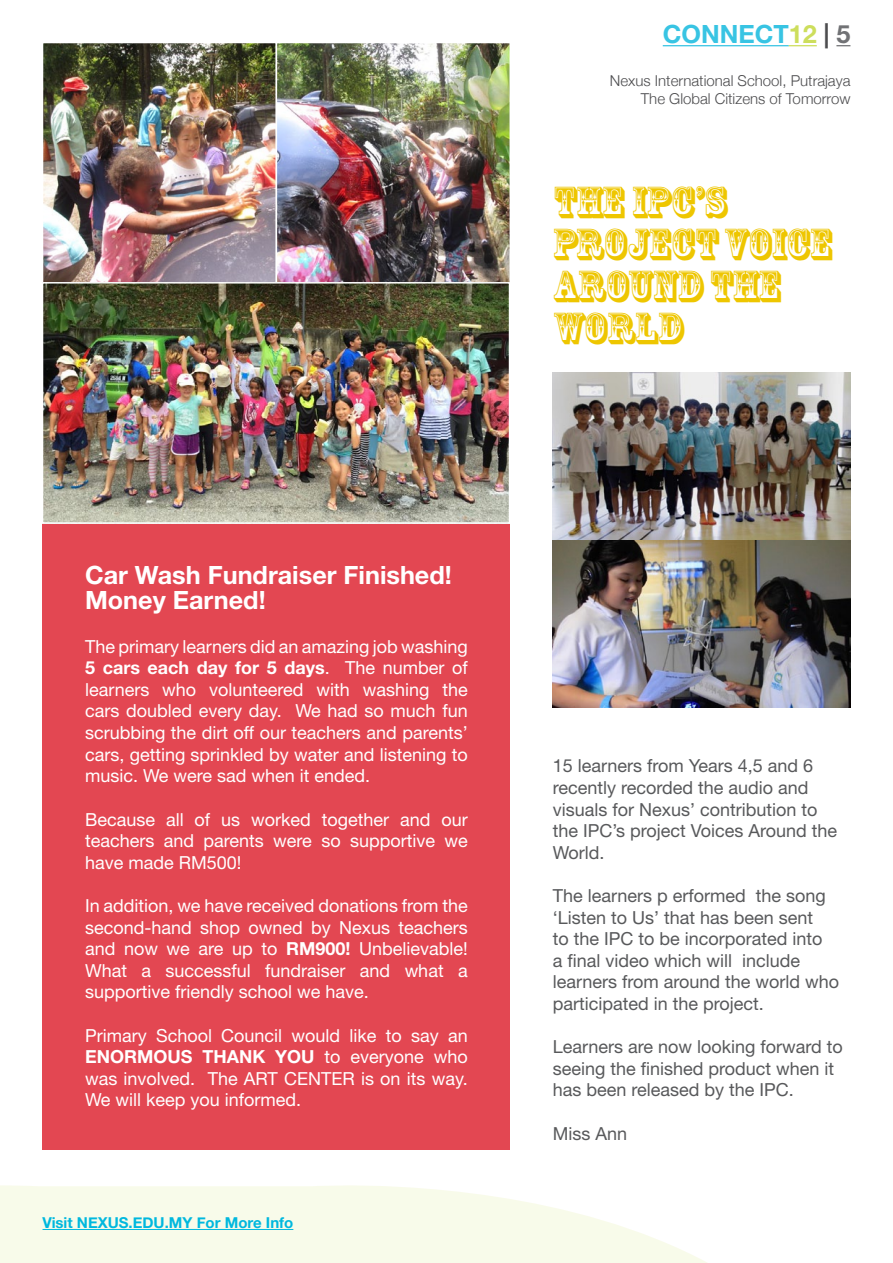
<style>
.page{position:relative;width:893px;height:1263px;background:#fff}
.page>*{position:absolute;margin:0;border:0;box-sizing:border-box;transform-origin:0 0}
.t1{font:42px/42px "Rosewood Std";color:#eec600}
.t2{font:700 25.2px/25.2px "Helvetica Neue LT Std";color:#fff}
.t3{font:700 25.2px "Helvetica Neue LT Std";color:#38c4e3}
.t4{font:18px/21.6px "Helvetica Neue LT Std";color:#fff;text-align:justify}
.t5{font:18px/21.6px "Helvetica Neue LT Std";color:#58595b}
.t6{font:300 15px/18px "Helvetica Neue";color:#4d4d4f;text-align:right}
.t7{font:700 15px "Helvetica Neue";color:#00b8de}
.s1{color:#cdde5c}
.s2{color:#4d4d4f}
.s3{color:#717275}
.s4{font-weight:700}
</style>
<div class="page">
<svg style="left:0;top:1185px;width:707px;height:78px;fill:#f8fbea"></svg>
<hr style="left:43px;top:1229px;width:250px;height:1px;background:#00b8de">
<hr style="left:663px;top:45px;width:126px;height:1px;background:#38c4e3">
<svg style="left:789px;top:45px;width:28px;height:1px"></svg>
<svg style="left:836px;top:45px;width:14px;height:1px"></svg>
<div style="left:43px;top:523px;width:467px;height:626px;background:#e34752"></div>
<img style="left:553px;top:372px;width:297px;height:167px">
<img style="left:553px;top:541px;width:297px;height:167px">
<img style="left:45px;top:45px;width:229px;height:236px">
<div style="left:42px;top:42px;width:235px;height:242px;border:2px solid #fff"></div>
<img style="left:279px;top:45px;width:229px;height:236px">
<div style="left:276px;top:42px;width:235px;height:242px;border:2px solid #fff"></div>
<img style="left:45px;top:285px;width:462px;height:236px">
<div style="left:42px;top:282px;width:468px;height:242px;border:2px solid #fff"></div>
<h2 class="t3" style="left:663px;top:19px;width:189px">CONNECT<span class="s1">12</span> <span class="s2">|</span> <span class="s3">5</span></h2>
<p class="t6" style="left:610px;top:71px;width:242px">Nexus International School, Putrajaya<br>The Global Citizens of Tomorrow</p>
<h1 class="t1" style="left:553px;top:181px;width:280px">THE IPC’S<br>PROJECT VOICE<br>AROUND THE<br>WORLD</h1>
<h2 class="t2" style="left:85px;top:562px;width:368px">Car Wash Fundraiser Finished!<br>Money Earned!</h2>
<p class="t4" style="left:85px;top:635px;width:384px">The primary learners did an amazing job washing <span class="s4">5 cars each day for 5 days</span>. The number of learners who volunteered with washing the cars doubled every day. We had so much fun scrubbing the dirt off our teachers and parents’ cars, getting sprinkled by water and listening to music. We were sad when it ended.</p>
<p class="t4" style="left:85px;top:808px;width:384px">Because all of us worked together and our teachers and parents were so supportive we have made RM500!</p>
<p class="t4" style="left:85px;top:894px;width:384px">In addition, we have received donations from the second-hand shop owned by Nexus teachers and now we are up to <span class="s4">RM900!</span> Unbelievable!<br>What a successful fundraiser and what a supportive friendly school we have.</p>
<p class="t4" style="left:85px;top:1024px;width:384px">Primary School Council would like to say an <span class="s4">ENORMOUS THANK YOU</span> to everyone who was involved. The ART CENTER is on its way.<br>We will keep you informed.</p>
<p class="t7" style="left:43px;top:1211px;width:252px">Visit NEXUS.EDU.MY For More Info</p>
<p class="t5" style="left:553px;top:755px;width:286px">15 learners from Years 4,5 and 6 recently recorded the audio and visuals for Nexus’ contribution to the IPC’s project Voices Around the<br>World.</p>
<p class="t5" style="left:553px;top:884px;width:288px">The learners p erformed the song ‘Listen to Us’ that has been sent<br>to the IPC to be incorporated into<br>a final video which will include learners from around the world who participated in the project.</p>
<p class="t5" style="left:553px;top:1036px;width:291px">Learners are now looking forward to seeing the finished product when it has been released by the IPC.</p>
<p class="t5" style="left:553px;top:1122px;width:76px">Miss Ann</p>
</div>
